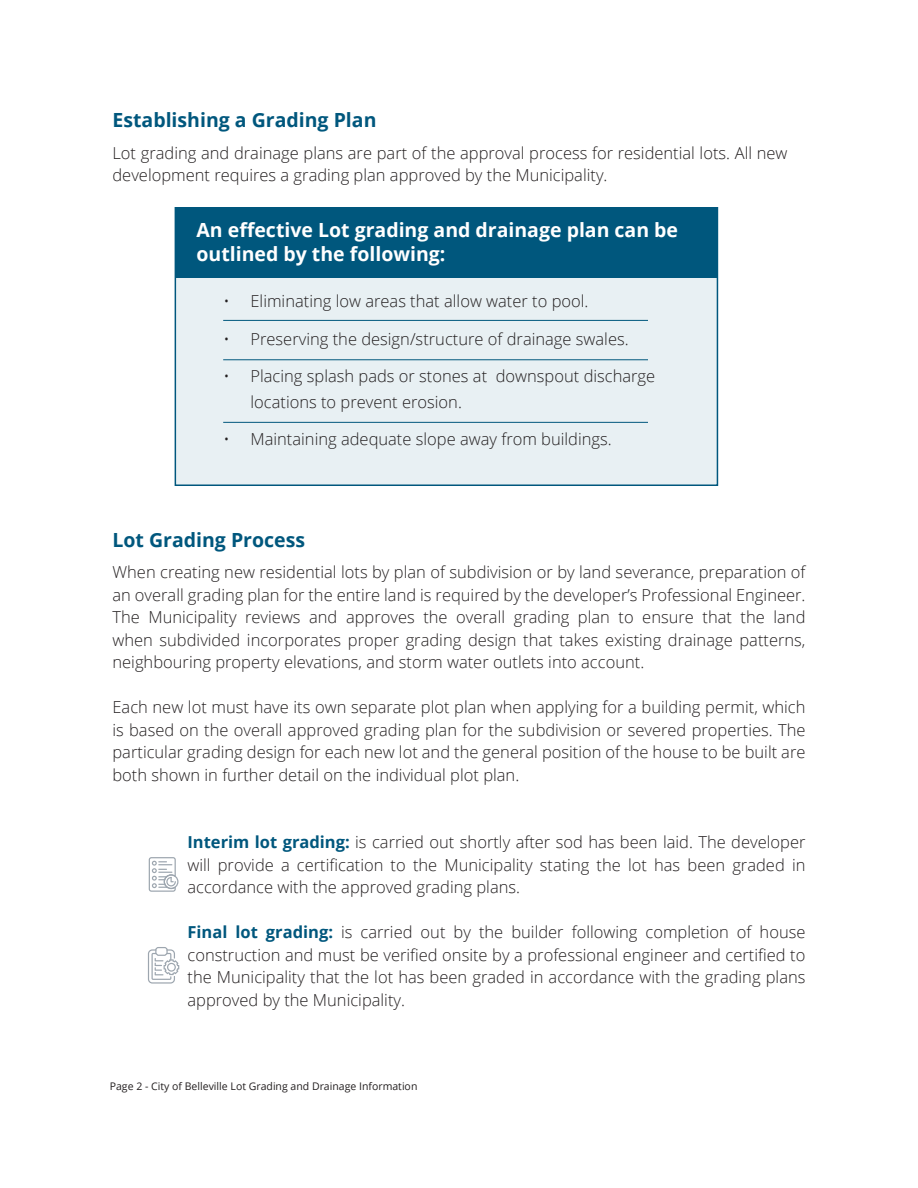
<style>
.page{position:relative;width:918px;height:1188px;background:#fff}
.page>*{position:absolute;margin:0;border:0;box-sizing:border-box;transform-origin:0 0}
.t1{font:700 19.5px/23.4px "Open Sans";color:#fff}
.t2{font:700 19.5px "Open Sans";color:#00577d}
.Body{font:300 16.5px/22.5px "Open Sans";color:#231f20;text-align:justify}
.t3{font:10.5px "Open Sans";color:#231f20}
.s1{font-weight:700;color:#00577d}
</style>
<div class="page">
<div style="left:175px;top:207px;width:543px;height:279px;background:#e8f0f3;border:2px solid #00577d"></div>
<div style="left:175px;top:208px;width:542px;height:70px;background:#00577d"></div>
<hr style="left:223px;top:320px;width:425px;height:1px;background:#00577d">
<hr style="left:223px;top:359px;width:425px;height:1px;background:#00577d">
<hr style="left:223px;top:422px;width:425px;height:1px;background:#00577d">
<svg style="left:149px;top:857px;width:29px;height:35px"></svg>
<svg style="left:148px;top:947px;width:31px;height:37px"></svg>
<h2 class="t2" style="left:112px;top:107px;width:266px">Establishing a Grading Plan</h2>
<p class="Body" style="left:112px;top:141px;width:677px">Lot grading and drainage plans are part of the approval process for residential lots. All new development requires a grading plan approved by the Municipality.</p>
<h2 class="t1" style="left:196px;top:218px;width:483px">An effective Lot grading and drainage plan can be outlined by the following:</h2>
<p class="Body" style="left:224px;top:289px;width:367px">• Eliminating low areas that allow water to pool.</p>
<p class="Body" style="left:224px;top:327px;width:407px">• Preserving the design/structure of drainage swales.</p>
<p class="Body" style="left:250px;top:363px;width:406px;line-height:25.5px;text-indent:-27px">• Placing splash pads or stones at downspout discharge locations to prevent erosion.</p>
<p class="Body" style="left:224px;top:427px;width:390px">• Maintaining adequate slope away from buildings.</p>
<h2 class="t2" style="left:112px;top:526px;width:194px">Lot Grading Process</h2>
<p class="Body" style="left:112px;top:561px;width:695px">When creating new residential lots by plan of subdivision or by land severance, preparation of an overall grading plan for the entire land is required by the developer’s Professional Engineer.<br>The Municipality reviews and approves the overall grading plan to ensure that the land when subdivided incorporates proper grading design that takes existing drainage patterns, neighbouring property elevations, and storm water outlets into account.</p>
<p class="Body" style="left:112px;top:696px;width:695px">Each new lot must have its own separate plot plan when applying for a building permit, which is based on the overall approved grading plan for the subdivision or severed properties. The particular grading design for each new lot and the general position of the house to be built are both shown in further detail on the individual plot plan.</p>
<p class="Body" style="left:188px;top:831px;width:620px"><span class="s1">Interim lot grading:</span> is carried out shortly after sod has been laid. The developer will provide a certification to the Municipality stating the lot has been graded in accordance with the approved grading plans.</p>
<p class="Body" style="left:188px;top:921px;width:620px"><span class="s1">Final lot grading:</span> is carried out by the builder following completion of house construction and must be verified onsite by a professional engineer and certified to the Municipality that the lot has been graded in accordance with the grading plans approved by the Municipality.</p>
<p class="t3" style="left:110px;top:1079px;width:309px">Page 2 - City of Belleville Lot Grading and Drainage Information</p>
</div>
